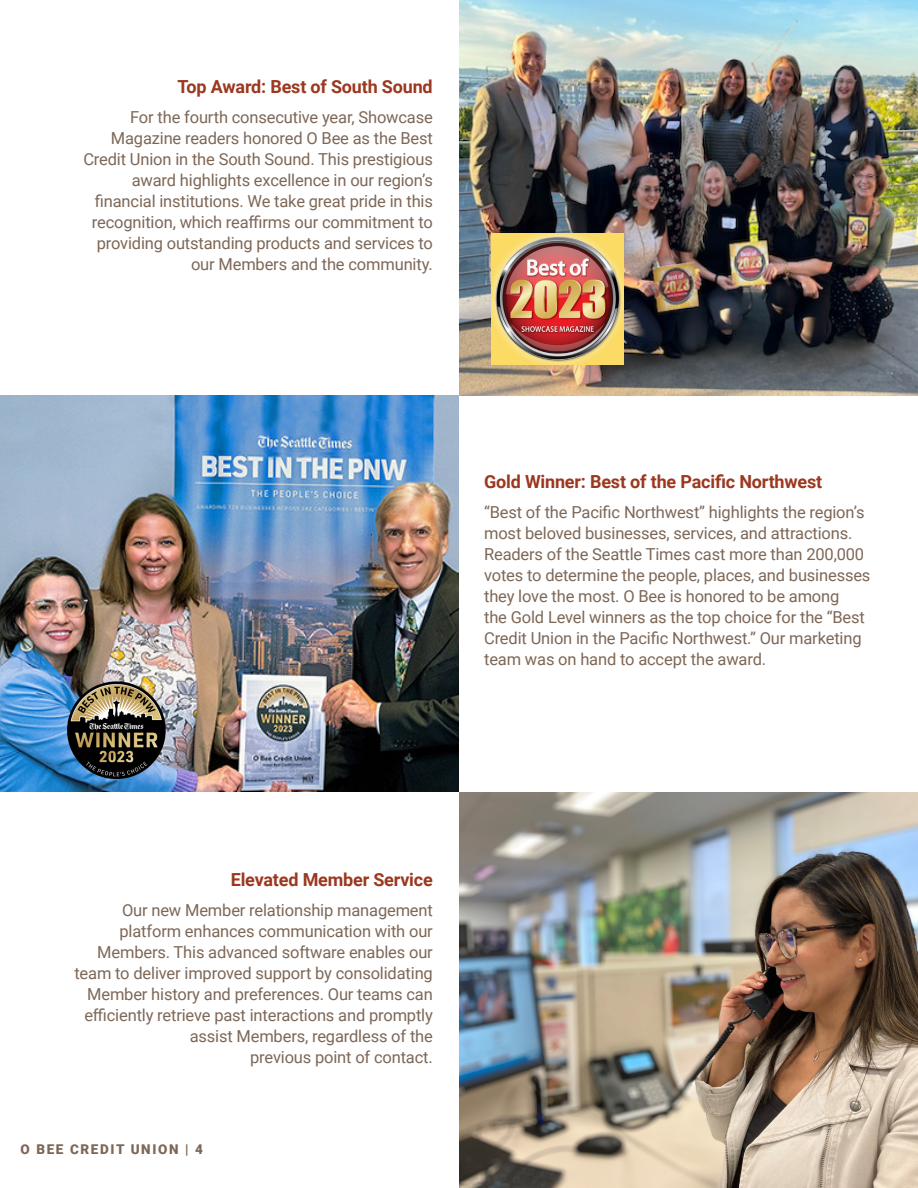
<style>
.page{position:relative;width:918px;height:1188px;background:#fff}
.page>*{position:absolute;margin:0;border:0;box-sizing:border-box;transform-origin:0 0}
.t1{font:700 18px "Roboto";letter-spacing:-.01em;color:#9b3820}
.t2{font:16.5px/21px "Roboto";letter-spacing:-.01em;color:#7d6757;text-align:right}
.t3{font:900 13.5px "Roboto";letter-spacing:.12em;color:#7d6757}
</style>
<div class="page">
<img style="left:459px;top:0;width:459px;height:395px">
<img style="left:459px;top:793px;width:459px;height:395px">
<img style="left:491px;top:233px;width:132px;height:131px">
<img style="left:0;top:395px;width:459px;height:396px">
<img style="left:67px;top:680px;width:99px;height:100px">
<p class="t1" style="left:178px;top:74px;width:257px">Top Award: Best of South Sound</p>
<p class="t2" style="left:83px;top:106px;width:351px">For the fourth consecutive year, Showcase Magazine readers honored O Bee as the Best Credit Union in the South Sound. This prestigious award highlights excellence in our region’s financial institutions. We take great pride in this recognition, which reaffirms our commitment to providing outstanding products and services to our Members and the community.</p>
<p class="t1" style="left:484px;top:469px;width:340px">Gold Winner: Best of the Pacific Northwest</p>
<p class="t2" style="left:484px;top:501px;width:388px;text-align:left">“Best of the Pacific Northwest” highlights the region’s most beloved businesses, services, and attractions.<br>Readers of the Seattle Times cast more than 200,000 votes to determine the people, places, and businesses they love the most. O Bee is honored to be among<br>the Gold Level winners as the top choice for the “Best Credit Union in the Pacific Northwest.” Our marketing team was on hand to accept the award.</p>
<p class="t1" style="left:231px;top:867px;width:204px">Elevated Member Service</p>
<p class="t2" style="left:74px;top:899px;width:360px">Our new Member relationship management platform enhances communication with our Members. This advanced software enables our team to deliver improved support by consolidating Member history and preferences. Our teams can efficiently retrieve past interactions and promptly assist Members, regardless of the<br>previous point of contact.</p>
<p class="t3" style="left:21px;top:1140px;width:184px">O BEE CREDIT UNION | 4</p>
</div>
